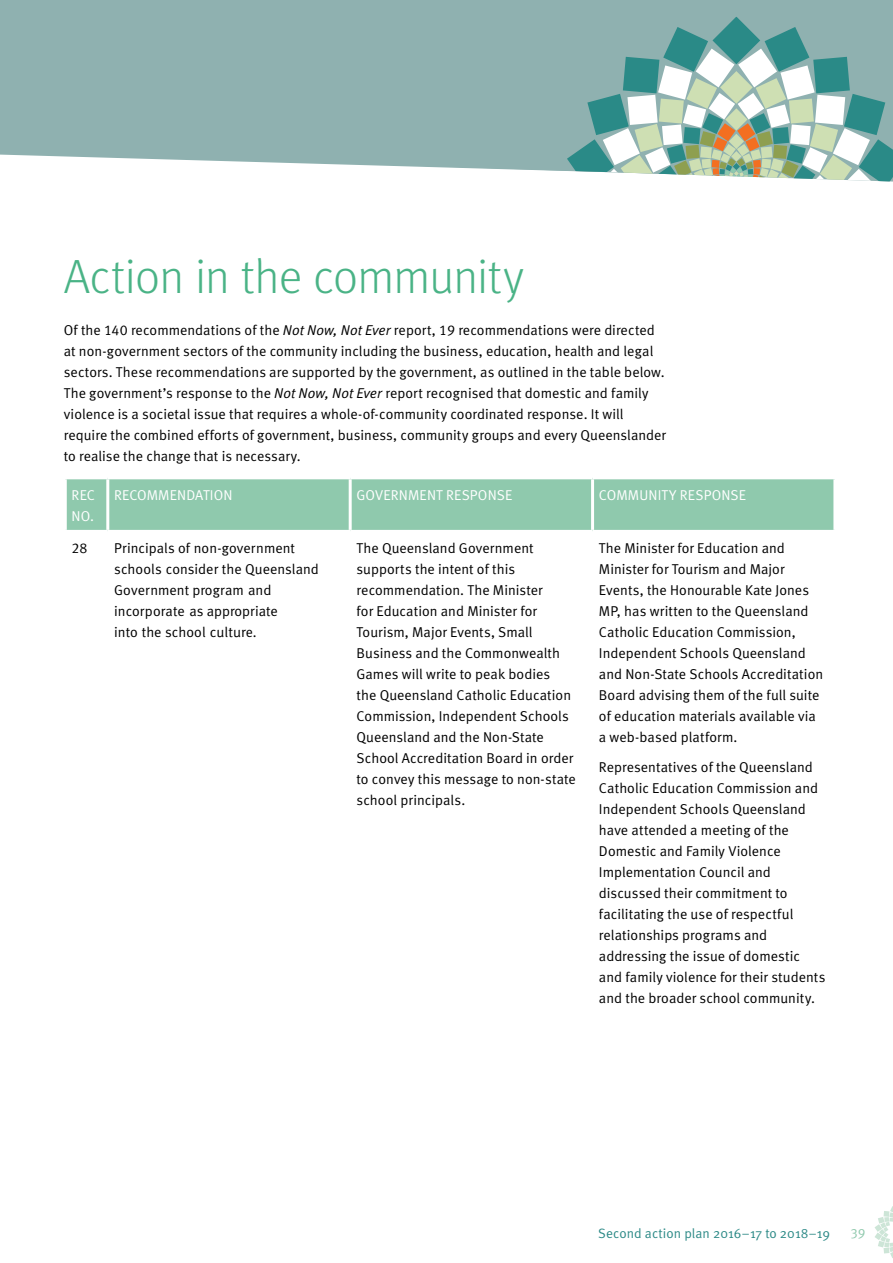
<style>
.page{position:relative;width:893px;height:1263px;background:#fff}
.page>*{position:absolute;margin:0;border:0;box-sizing:border-box;transform-origin:0 0}
.t1{font:48px "Meta Light LF";letter-spacing:-.015em;color:#4ab386}
.t2{font:14.25px/21px "Meta Normal LF";letter-spacing:.005em;color:#000}
.t3{font:14.25px/21px "Meta Normal LF";letter-spacing:.01em;color:#fff}
.t4{font:13.5px "Meta Normal";letter-spacing:.005em;color:#2d8a87}
.t5{font:13.5px "Meta Normal LF";color:#8fc9ad}
.s1{font-style:italic}
</style>
<div class="page">
<svg style="left:874px;top:1206px;width:19px;height:52px"></svg>
<div style="left:0;top:1px;width:893px;height:170px;background:#8fb1b0"></div>
<svg style="left:567px;top:17px;width:326px;height:165px"></svg>
<div style="left:67px;top:479px;width:766px;height:51px;background:#8fc9ad"></div>
<hr style="left:106px;top:479px;width:3px;height:51px;background:#fff">
<hr style="left:591px;top:479px;width:3px;height:51px;background:#fff">
<hr style="left:349px;top:479px;width:3px;height:51px;background:#fff">
<h1 class="t1" style="left:64px;top:249px;width:462px">Action in the community</h1>
<p class="t2" style="left:64px;top:320px;width:604px">Of the 140 recommendations of the <span class="s1">Not Now, Not Ever</span> report, 19 recommendations were directed at non-government sectors of the community including the business, education, health and legal sectors. These recommendations are supported by the government, as outlined in the table below.<br>The government’s response to the <span class="s1">Not Now, Not Ever</span> report recognised that domestic and family violence is a societal issue that requires a whole‑of‑community coordinated response. It will require the combined efforts of government, business, community groups and every Queenslander to realise the change that is necessary.</p>
<p class="t3" style="left:72px;top:484px;width:25px">REC<br>NO.</p>
<p class="t3" style="left:114px;top:484px;width:120px">RECOMMENDATION</p>
<p class="t3" style="left:357px;top:484px;width:157px">GOVERNMENT RESPONSE</p>
<p class="t3" style="left:599px;top:484px;width:149px">COMMUNITY RESPONSE</p>
<p class="t2" style="left:72px;top:538px;width:17px">28</p>
<p class="t2" style="left:114px;top:538px;width:206px">Principals of non-government schools consider the Queensland<br>Government program and incorporate as appropriate<br>into the school culture.</p>
<p class="t2" style="left:357px;top:538px;width:221px">The Queensland Government supports the intent of this recommendation. The Minister<br>for Education and Minister for<br>Tourism, Major Events, Small<br>Business and the Commonwealth<br>Games will write to peak bodies<br>the Queensland Catholic Education<br>Commission, Independent Schools<br>Queensland and the Non‑State<br>School Accreditation Board in order to convey this message to non‑state school principals.</p>
<p class="t2" style="left:599px;top:538px;width:226px">The Minister for Education and<br>Minister for Tourism and Major<br>Events, the Honourable Kate Jones<br>MP, has written to the Queensland<br>Catholic Education Commission,<br>Independent Schools Queensland and Non-State Schools Accreditation<br>Board advising them of the full suite of education materials available via a web-based platform.</p>
<p class="t2" style="left:599px;top:756px;width:228px">Representatives of the Queensland<br>Catholic Education Commission and<br>Independent Schools Queensland have attended a meeting of the<br>Domestic and Family Violence<br>Implementation Council and discussed their commitment to facilitating the use of respectful relationships programs and addressing the issue of domestic and family violence for their students and the broader school community.</p>
<p class="t4" style="left:598px;top:1225px;width:233px">Second action plan 2016–17 to 2018–19</p>
<p class="t5" style="left:850px;top:1225px;width:16px">39</p>
</div>
